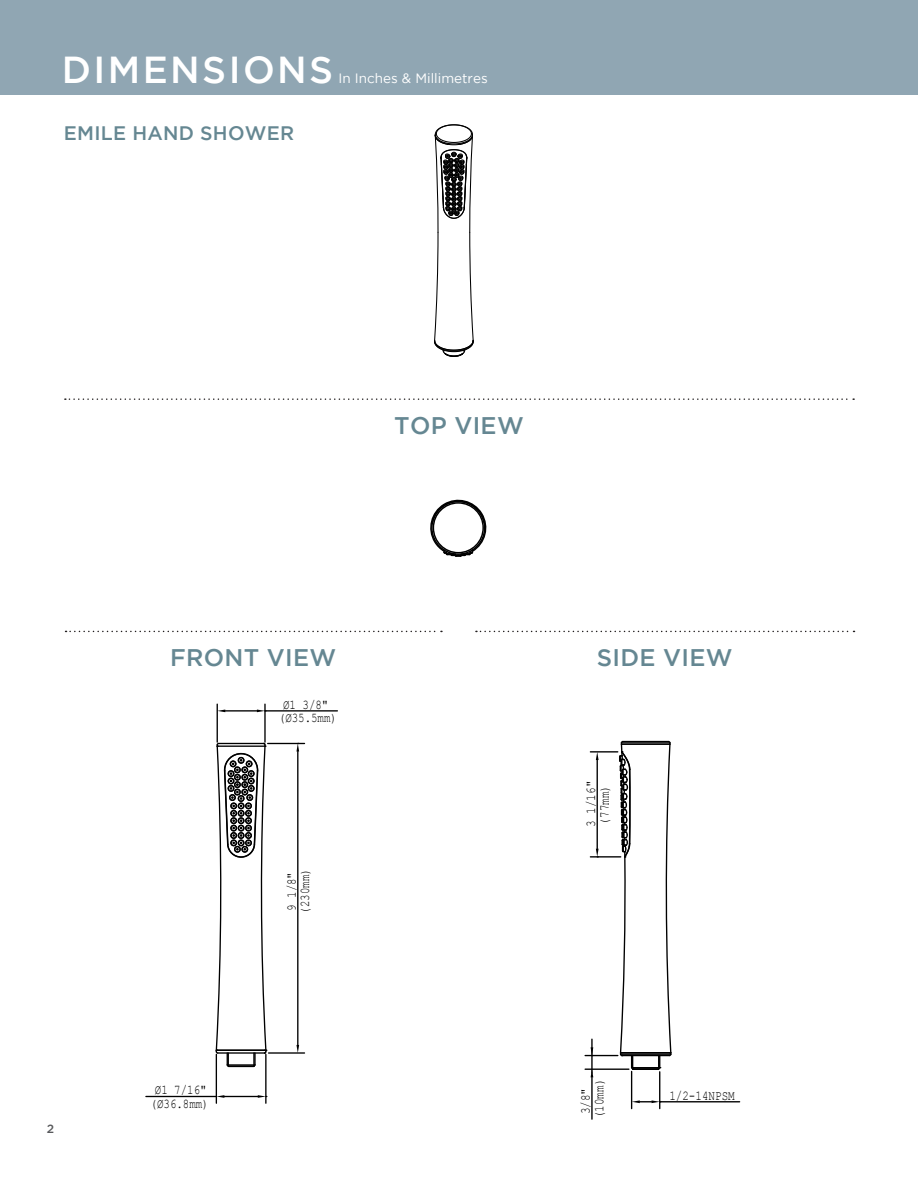
<style>
.page{position:relative;width:918px;height:1188px;background:#fff}
.page>*{position:absolute;margin:0;border:0;box-sizing:border-box;transform-origin:0 0}
.t1{font:500 37.5px "Gotham";letter-spacing:.065em;color:#fff}
.front_view_崁線{font:500 24px "Gotham";letter-spacing:.015em;color:#658792}
.Dimension-品名{font:500 19.5px "Gotham";letter-spacing:.015em;color:#658792}
.t2{font:13.65px/13.8px "Courier New";color:#000;scale:.8 1}
.t3{font:13.5px/13.5px "Courier New";color:#000;text-align:center;scale:.8 1}
.t4{font:13.5px "Gotham";color:#fff}
.t5{font:500 12px "Gotham";color:#58595c}
</style>
<div class="page">
<div style="left:0;top:0;width:918px;height:94px;background:#90a6b3"></div>
<svg style="left:65px;top:398px;width:789px;height:2px"></svg>
<svg style="left:66px;top:631px;width:376px;height:1px"></svg>
<svg style="left:476px;top:631px;width:379px;height:1px"></svg>
<svg style="left:434px;top:124px;width:40px;height:233px"></svg>
<hr style="left:269px;top:1052px;width:36px;height:2px;background:#000">
<hr style="left:268px;top:743px;width:37px;height:1px;background:#000">
<hr style="left:297px;top:752px;width:1px;height:293px;background:#000">
<svg style="left:296px;top:1045px;width:3px;height:8px"></svg>
<hr style="left:217px;top:704px;width:1px;height:38px;background:#000">
<hr style="left:264px;top:704px;width:2px;height:38px;background:#000">
<hr style="left:225px;top:710px;width:32px;height:2px;background:#000">
<hr style="left:265px;top:710px;width:72px;height:2px;background:#000">
<svg style="left:217px;top:710px;width:8px;height:2px"></svg>
<hr style="left:216px;top:1054px;width:1px;height:49px;background:#000">
<hr style="left:265px;top:1054px;width:2px;height:49px;background:#000">
<hr style="left:224px;top:1096px;width:34px;height:1px;background:#000">
<hr style="left:146px;top:1096px;width:70px;height:1px;background:#000">
<svg style="left:217px;top:1095px;width:7px;height:3px"></svg>
<svg style="left:296px;top:744px;width:3px;height:8px"></svg>
<svg style="left:257px;top:710px;width:9px;height:2px"></svg>
<svg style="left:258px;top:1095px;width:9px;height:3px"></svg>
<svg style="left:215px;top:742px;width:52px;height:326px"></svg>
<svg style="left:430px;top:499px;width:57px;height:58px"></svg>
<hr style="left:631px;top:1071px;width:1px;height:38px;background:#000">
<hr style="left:659px;top:1072px;width:1px;height:37px;background:#000">
<hr style="left:660px;top:1101px;width:80px;height:1px;background:#000">
<hr style="left:585px;top:1069px;width:44px;height:1px;background:#000">
<hr style="left:585px;top:1055px;width:33px;height:1px;background:#000">
<hr style="left:591px;top:1039px;width:2px;height:34px;background:#000">
<hr style="left:591px;top:1077px;width:2px;height:42px;background:#000">
<svg style="left:591px;top:1070px;width:2px;height:7px"></svg>
<hr style="left:590px;top:751px;width:28px;height:2px;background:#000">
<hr style="left:590px;top:856px;width:31px;height:2px;background:#000">
<hr style="left:597px;top:760px;width:1px;height:89px;background:#000">
<svg style="left:596px;top:752px;width:3px;height:8px"></svg>
<svg style="left:632px;top:1100px;width:29px;height:3px"></svg>
<svg style="left:596px;top:849px;width:3px;height:9px"></svg>
<svg style="left:618px;top:740px;width:54px;height:331px"></svg>
<h1 class="t1" style="left:62px;top:48px;width:273px">DIMENSIONS</h1>
<p class="t4" style="left:339px;top:71px;width:151px">In Inches &amp; Millimetres</p>
<p class="Dimension-品名" style="left:64px;top:122px;width:232px">EMILE HAND SHOWER</p>
<p class="t5" style="left:47px;top:1122px;width:9px">2</p>
<p class="front_view_崁線" style="left:394px;top:412px;width:131px">TOP VIEW</p>
<p class="front_view_崁線" style="left:170px;top:644px;width:168px">FRONT VIEW</p>
<p class="front_view_崁線" style="left:597px;top:644px;width:137px">SIDE VIEW</p>
<p class="t3" style="left:279px;top:697px;width:74px">Ø1 3/8" (Ø35.5mm)</p>
<p class="t3" style="left:284px;top:914px;width:58px;text-align:left;rotate:-90deg">9 1/8" (230mm)</p>
<p class="t2" style="left:583px;top:827px;width:59px;rotate:-90deg">3 1/16" (77mm)</p>
<p class="t2" style="left:578px;top:1118px;width:51px;rotate:-90deg">3/8" (10mm)</p>
<p class="t3" style="left:151px;top:1083px;width:74px">Ø1 7/16" (Ø36.8mm)</p>
<p class="t2" style="left:669px;top:1088px;width:83px">1/2-14NPSM</p>
</div>
